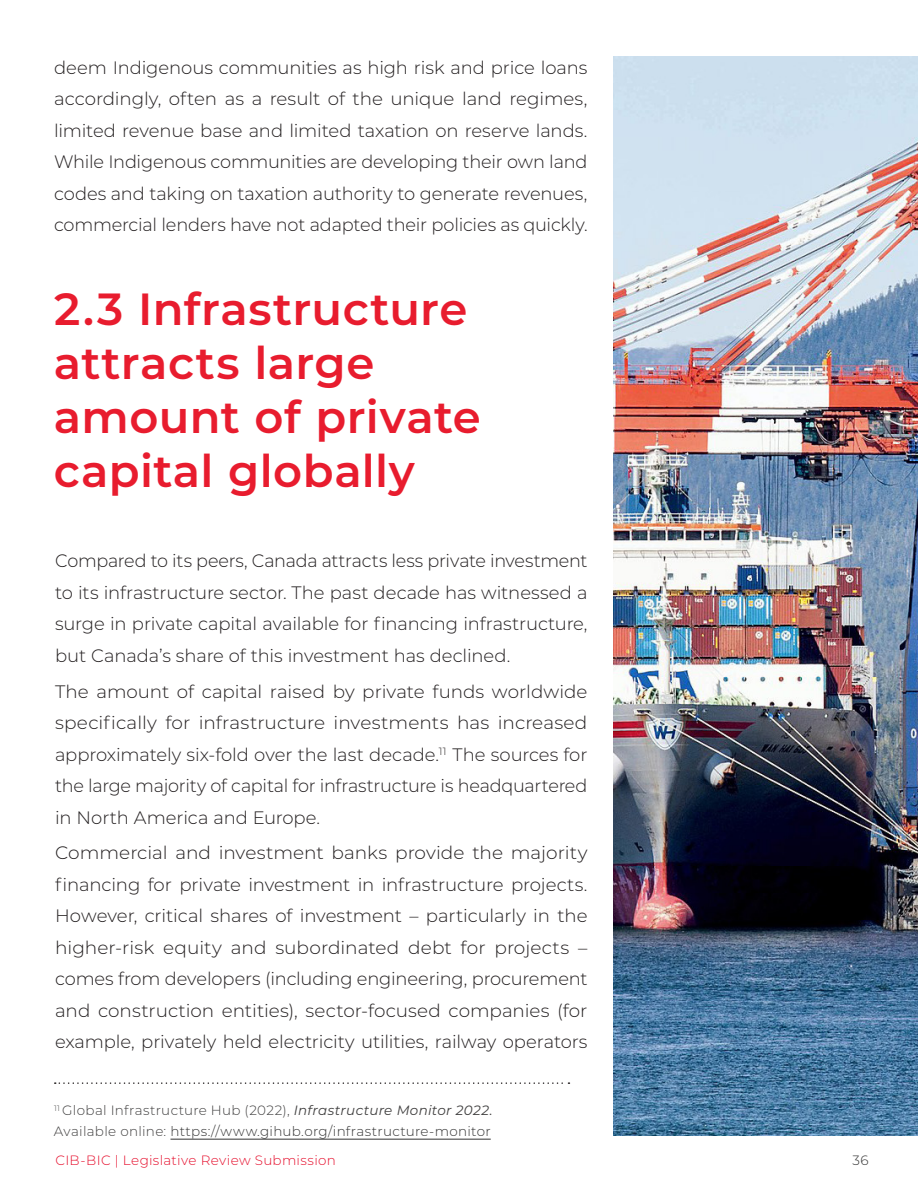
<style>
.page{position:relative;width:918px;height:1188px;background:#fff}
.page>*{position:absolute;margin:0;border:0;box-sizing:border-box;transform-origin:0 0}
._30pt_Title_ToC{font:600 45px/54px "Montserrat";letter-spacing:.01em;color:#e81c2e}
.t1{font:300 18px/31.5px "Montserrat";letter-spacing:-.01em;color:#231f20;text-align:justify}
._10pt_CIB-BIC_Footer{font:300 13.5px/21px "Montserrat";letter-spacing:.02em;color:#403f3f}
.t2{font:300 13.5px "Montserrat";letter-spacing:.025em;color:#e60f2d}
.t3{font:300 13.5px "Montserrat";color:#333}
.s1{font-weight:400;font-style:italic}
.s2{color:#333}
</style>
<div class="page">
<img style="left:613px;top:56px;width:305px;height:1079px">
<hr style="left:171px;top:1139px;width:320px;height:1px;background:#333">
<svg style="left:55px;top:1082px;width:514px;height:2px"></svg>
<p class="t1" style="left:54px;top:51px;width:535px">deem Indigenous communities as high risk and price loans accordingly, often as a result of the unique land regimes, limited revenue base and limited taxation on reserve lands.<br>While Indigenous communities are developing their own land codes and taking on taxation authority to generate revenues, commercial lenders have not adapted their policies as quickly.</p>
<p class="_30pt_Title_ToC" style="left:54px;top:280px;width:428px">2.3 Infrastructure attracts large amount of private capital globally</p>
<p class="t1" style="left:55px;top:545px;width:534px">Compared to its peers, Canada attracts less private investment to its infrastructure sector. The past decade has witnessed a surge in private capital available for financing infrastructure, but Canada’s share of this investment has declined.</p>
<p class="t1" style="left:55px;top:675px;width:534px">The amount of capital raised by private funds worldwide specifically for infrastructure investments has increased approximately six-fold over the last decade.<sup>11</sup> The sources for the large majority of capital for infrastructure is headquartered in North America and Europe.</p>
<p class="t1" style="left:55px;top:837px;width:534px">Commercial and investment banks provide the majority financing for private investment in infrastructure projects.<br>However, critical shares of investment – particularly in the higher-risk equity and subordinated debt for projects – comes from developers (including engineering, procurement and construction entities), sector-focused companies (for example, privately held electricity utilities, railway operators</p>
<p class="_10pt_CIB-BIC_Footer" style="left:54px;top:1099px;width:440px"><sup>11</sup> Global Infrastructure Hub (2022), <span class="s1">Infrastructure Monitor 2022.<br></span>Available online: <span class="s2">https://www.gihub.org/infrastructure-monitor</span></p>
<p class="t2" style="left:56px;top:1151px;width:282px">CIB-BIC | Legislative Review Submission</p>
<p class="t3" style="left:852px;top:1151px;width:18px">36</p>
</div>
